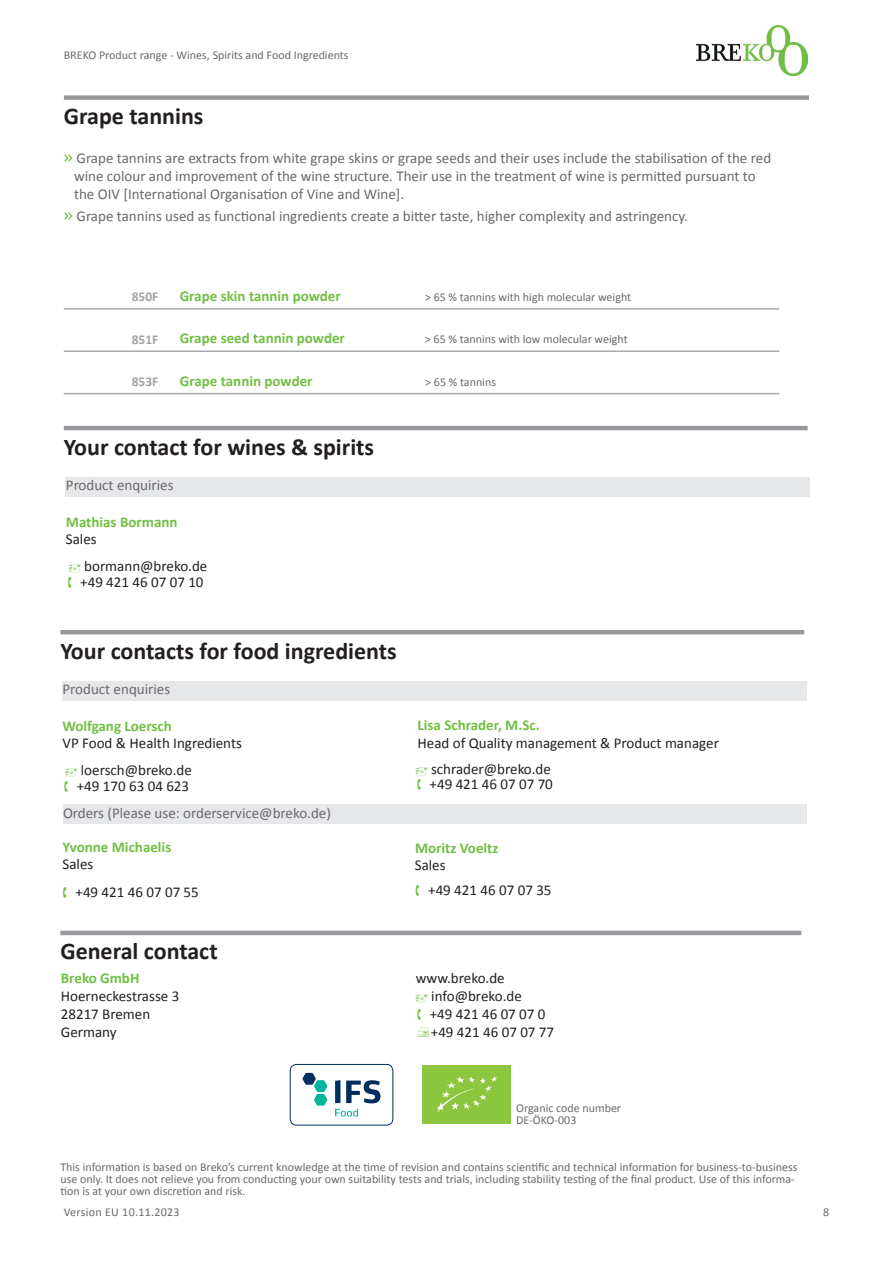
<style>
.page{position:relative;width:893px;height:1263px;background:#fff}
.page>*{position:absolute;margin:0;border:0;box-sizing:border-box;transform-origin:0 0}
.t1{font:700 24px "Calibri";color:#231f20}
.t2{font:15px/18px "Calibri";color:#69696c}
.t3{font:15px/18px "Calibri";color:#231f20}
.t4{font:700 15px "Calibri";color:#71bf44}
.t5{font:700 13.5px "Calibri";color:#a1a3a6}
.t6{font:12px/12px "Calibri";color:#69696c}
.t7{font:12px "Calibri";letter-spacing:.025em;color:#69696c}
</style>
<div class="page">
<img style="left:696px;top:26px;width:111px;height:49px">
<div style="left:64px;top:95px;width:745px;height:5px;background:#97999c"></div>
<hr style="left:64px;top:308px;width:715px;height:2px;background:#a8a9ad">
<hr style="left:64px;top:350px;width:715px;height:2px;background:#a8a9ad">
<hr style="left:64px;top:393px;width:715px;height:1px;background:#a8a9ad">
<hr style="left:60px;top:931px;width:741px;height:4px;background:#97999c">
<div style="left:422px;top:1065px;width:88px;height:59px;background:#8bc63e"></div>
<svg style="left:436px;top:1076px;width:61px;height:36px"></svg>
<div style="left:290px;top:1064px;width:103px;height:61px;border:1px solid #002e5e;border-radius:6px"></div>
<svg style="left:302px;top:1073px;width:25px;height:33px"></svg>
<svg style="left:335px;top:1080px;width:45px;height:36px"></svg>
<hr style="left:60px;top:630px;width:744px;height:4px;background:#97999c">
<div style="left:63px;top:681px;width:744px;height:19px;background:#e6e7e9"></div>
<div style="left:63px;top:804px;width:744px;height:19px;background:#e6e7e9"></div>
<hr style="left:64px;top:426px;width:744px;height:4px;background:#97999c">
<div style="left:66px;top:477px;width:744px;height:19px;background:#e6e7e9"></div>
<p class="t6" style="left:64px;top:48px;width:286px">BREKO Product range - Wines, Spirits and Food Ingredients</p>
<h1 class="t1" style="left:64px;top:99px;width:141px">Grape tannins</h1>
<p class="t2" style="left:74px;top:148px;width:699px">Grape tannins are extracts from white grape skins or grape seeds and their uses include the stabilisation of the red wine colour and improvement of the wine structure. Their use in the treatment of wine is permitted pursuant to the OIV [International Organisation of Vine and Wine].</p>
<p class="t2" style="left:77px;top:206px;width:613px">Grape tannins used as functional ingredients create a bitter taste, higher complexity and astringency.</p>
<p class="t5" style="left:132px;top:287px;width:28px">850F</p>
<p class="t5" style="left:132px;top:329px;width:28px">851F</p>
<p class="t5" style="left:132px;top:372px;width:28px">853F</p>
<p class="t4" style="left:180px;top:286px;width:163px">Grape skin tannin powder</p>
<p class="t4" style="left:180px;top:328px;width:167px">Grape seed tannin powder</p>
<p class="t4" style="left:180px;top:370px;width:134px">Grape tannin powder</p>
<h1 class="t1" style="left:64px;top:430px;width:312px">Your contact for wines &amp; spirits</h1>
<p class="t2" style="left:66px;top:476px;width:109px">Product enquiries</p>
<p class="t4" style="left:66px;top:512px;width:113px">Mathias Bormann</p>
<p class="t3" style="left:66px;top:530px;width:32px">Sales</p>
<p class="t3" style="left:80px;top:558px;width:129px;line-height:15.8px">bormann@breko.de +49 421 46 07 07 10</p>
<h1 class="t1" style="left:60px;top:634px;width:338px">Your contacts for food ingredients</h1>
<p class="t2" style="left:63px;top:680px;width:109px">Product enquiries</p>
<p class="t4" style="left:63px;top:716px;width:111px">Wolfgang Loersch</p>
<p class="t6" style="left:425px;top:291px;width:208px">&gt; 65 % tannins with high molecular weight</p>
<p class="t6" style="left:425px;top:333px;width:204px">&gt; 65 % tannins with low molecular weight</p>
<p class="t6" style="left:425px;top:375px;width:72px">&gt; 65 % tannins</p>
<p class="t4" style="left:418px;top:715px;width:124px">Lisa Schrader, M.Sc.</p>
<p class="t3" style="left:63px;top:734px;width:181px">VP Food &amp; Health Ingredients</p>
<p class="t3" style="left:418px;top:734px;width:303px">Head of Quality management &amp; Product manager</p>
<p class="t3" style="left:77px;top:762px;width:117px;line-height:15.8px">loersch@breko.de +49 170 63 04 623</p>
<p class="t2" style="left:63px;top:803px;width:269px">Orders (Please use: orderservice@breko.de)</p>
<p class="t4" style="left:63px;top:837px;width:110px">Yvonne Michaelis</p>
<p class="t3" style="left:63px;top:854px;width:32px">Sales</p>
<p class="t3" style="left:76px;top:883px;width:125px">+49 421 46 07 07 55</p>
<h1 class="t1" style="left:60px;top:934px;width:159px">General contact</h1>
<p class="t4" style="left:61px;top:967px;width:80px">Breko GmbH</p>
<p class="t3" style="left:61px;top:986px;width:120px">Hoerneckestrasse 3<br>28217 Bremen<br>Germany</p>
<p class="t3" style="left:430px;top:761px;width:125px;line-height:14.5px">schrader@breko.de +49 421 46 07 07 70</p>
<p class="t4" style="left:415px;top:838px;width:85px">Moritz Voeltz</p>
<p class="t3" style="left:415px;top:855px;width:32px">Sales</p>
<p class="t3" style="left:428px;top:880px;width:125px">+49 421 46 07 07 35</p>
<p class="t3" style="left:430px;top:969px;width:126px;text-indent:-14px">www.breko.de info@breko.de<br>+49 421 46 07 07 0 +49 421 46 07 07 77</p>
<p class="t6" style="left:516px;top:1101px;width:106px">Organic code number<br>DE-ÖKO-003</p>
<p class="t6" style="left:60px;top:1160px;width:739px">This information is based on Breko’s current knowledge at the time of revision and contains scientific and technical information for business-to-business use only. It does not relieve you from conducting your own suitability tests and trials, including stability testing of the final product. Use of this informa&shy;tion is at your own discretion and risk.</p>
<p class="t7" style="left:64px;top:1204px;width:117px">Version EU 10.11.2023</p>
<p class="t6" style="left:823px;top:1206px;width:8px">8</p>
</div>
